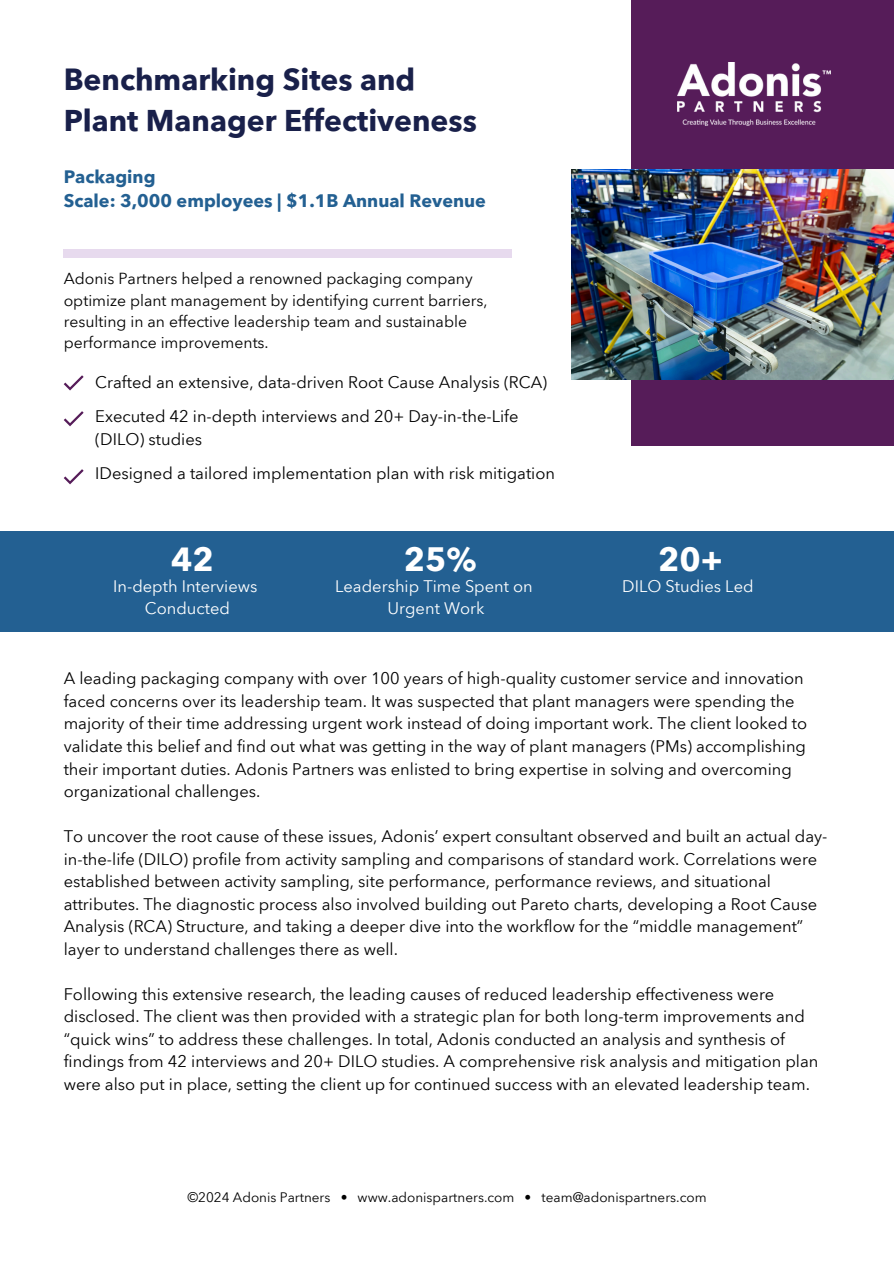
<style>
.page{position:relative;width:894px;height:1264px;background:#fff}
.page>*{position:absolute;margin:0;border:0;box-sizing:border-box;transform-origin:0 0}
.t1{font:700 33px "Avenir Next Arabic";color:#fff}
.t2{font:700 30px/41.7px "Avenir Next Arabic";color:#19204a}
.t3{font:700 18px/24.8px "Avenir Next Arabic";color:#236092}
.t4{font:16.5px/22.5px "Avenir Next Arabic";color:#000}
.t5{font:16.5px/22.5px "Avenir Next Arabic";color:#fff;text-align:center}
.t6{font:15.75px/21.3px "Avenir Next Arabic";color:#000}
.t7{font:13.5px "Avenir Next Arabic";color:#000}
</style>
<div class="page">
<div style="left:631px;top:0;width:262px;height:445px;background:#561c59"></div>
<div style="left:0;top:531px;width:893px;height:100px;background:#236092"></div>
<svg style="left:64px;top:375px;width:20px;height:15px"></svg>
<svg style="left:64px;top:411px;width:20px;height:15px"></svg>
<svg style="left:64px;top:469px;width:20px;height:15px"></svg>
<img style="left:677px;top:62px;width:153px;height:63px">
<img style="left:571px;top:170px;width:322px;height:209px">
<h4 class="t2" style="left:64px;top:58px;width:414px">Benchmarking Sites and<br>Plant Manager Effectiveness</h4>
<h3 class="t3" style="left:64px;top:164px;width:423px">Packaging<br>Scale: 3,000 employees | $1.1B Annual Revenue</h3>
<p class="t6" style="left:64px;top:268px;width:425px">Adonis Partners helped a renowned packaging company optimize plant management by identifying current barriers, resulting in an effective leadership team and sustainable performance improvements.</p>
<p class="t4" style="left:95px;top:371px;width:453px">Crafted an extensive, data-driven Root Cause Analysis (RCA)</p>
<p class="t4" style="left:95px;top:405px;width:425px">Executed 42 in-depth interviews and 20+ Day-in-the-Life (DILO) studies</p>
<h3 class="t4" style="left:95px;top:462px;width:461px">IDesigned a tailored implementation plan with risk mitigation</h3>
<h3 class="t1" style="left:171px;top:540px;width:44px">42</h3>
<h3 class="t1" style="left:403px;top:540px;width:74px">25%</h3>
<h3 class="t1" style="left:658px;top:540px;width:66px">20+</h3>
<p class="t5" style="left:113px;top:574px;width:146px">In-depth Interviews</p>
<p class="t5" style="left:622px;top:574px;width:133px">DILO Studies Led</p>
<p class="t5" style="left:145px;top:597px;width:87px">Conducted</p>
<p class="t5" style="left:335px;top:574px;width:199px">Leadership Time Spent on<br>Urgent Work</p>
<h1 class="t4" style="left:64px;top:667px;width:744px">A leading packaging company with over 100 years of high-quality customer service and innovation faced concerns over its leadership team. It was suspected that plant managers were spending the majority of their time addressing urgent work instead of doing important work. The client looked to validate this belief and find out what was getting in the way of plant managers (PMs) accomplishing their important duties. Adonis Partners was enlisted to bring expertise in solving and overcoming organizational challenges.</h1>
<h3 class="t4" style="left:64px;top:825px;width:765px">To uncover the root cause of these issues, Adonis’ expert consultant observed and built an actual day&shy;in-the-life (DILO) profile from activity sampling and comparisons of standard work. Correlations were established between activity sampling, site performance, performance reviews, and situational attributes. The diagnostic process also involved building out Pareto charts, developing a Root Cause Analysis (RCA) Structure, and taking a deeper dive into the workflow for the “middle management” layer to understand challenges there as well.</h3>
<h3 class="t4" style="left:64px;top:982px;width:756px">Following this extensive research, the leading causes of reduced leadership effectiveness were disclosed. The client was then provided with a strategic plan for both long-term improvements and “quick wins” to address these challenges. In total, Adonis conducted an analysis and synthesis of findings from 42 interviews and 20+ DILO studies. A comprehensive risk analysis and mitigation plan were also put in place, setting the client up for continued success with an elevated leadership team.</h3>
<h3 class="t7" style="left:187px;top:1189px;width:520px">©2024 Adonis Partners • www.adonispartners.com • team@adonispartners.com</h3>
</div>
